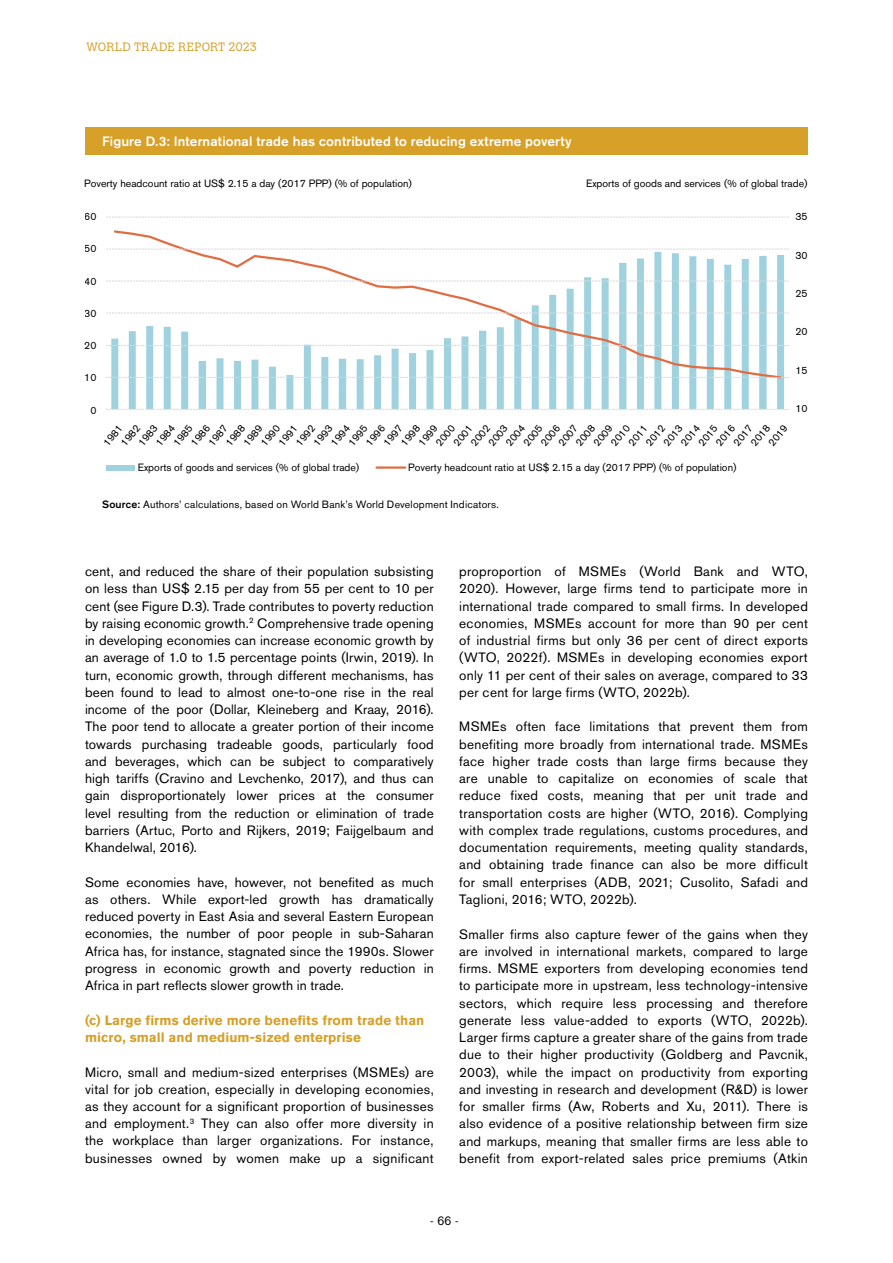
<style>
.page{position:relative;width:893px;height:1263px;background:#fff}
.page>*{position:absolute;margin:0;border:0;box-sizing:border-box;transform-origin:0 0}
.t1{font:13.5px/17.2px "Akzidenz Grotesk BE";letter-spacing:.02em;color:#000;text-align:justify}
.t2{font:700 13.5px/17.2px "Akzidenz Grotesk BE";letter-spacing:.01em;color:#d6a029}
.t3{font:500 13.5px "Akzidenz Grotesk BE";letter-spacing:.01em;color:#fff}
.t4{font:300 12px "Calvert MT Std";letter-spacing:.02em;color:#d6a029}
.t5{font:300 12px "Calvert MT Std";color:#000}
.t6{font:10.5px "Akzidenz Grotesk BE";color:#000}
.t7{font:10.5px "Akzidenz Grotesk BE";letter-spacing:.02em;color:#000}
.s1{font-weight:500}
</style>
<div class="page">
<div style="left:85px;top:128px;width:723px;height:27px;background:#d6a029"></div>
<svg style="left:111px;top:255px;width:673px;height:154px"></svg>
<svg style="left:106px;top:409px;width:683px;height:1px"></svg>
<svg style="left:112px;top:230px;width:671px;height:150px"></svg>
<div style="left:106px;top:465px;width:29px;height:5px;background:#9fd1df"></div>
<hr style="left:376px;top:466px;width:29px;height:3px;background:#e26c42">
<svg style="left:106px;top:377px;width:683px;height:1px"></svg>
<svg style="left:106px;top:345px;width:683px;height:1px"></svg>
<svg style="left:106px;top:313px;width:683px;height:1px"></svg>
<svg style="left:106px;top:281px;width:683px;height:1px"></svg>
<svg style="left:106px;top:249px;width:683px;height:1px"></svg>
<svg style="left:106px;top:217px;width:683px;height:1px"></svg>
<p class="t4" style="left:86px;top:40px;width:172px">WORLD TRADE REPORT 2023</p>
<p class="t3" style="left:102px;top:133px;width:471px">Figure D.3: International trade has contributed to reducing extreme poverty</p>
<p class="t6" style="left:84px;top:177px;width:329px">Poverty headcount ratio at US$ 2.15 a day (2017 PPP) (% of population)</p>
<p class="t6" style="left:586px;top:177px;width:223px">Exports of goods and services (% of global trade)</p>
<p class="t6" style="left:84px;top:210px;width:14px">60</p>
<p class="t6" style="left:84px;top:242px;width:14px">50</p>
<p class="t6" style="left:84px;top:275px;width:14px">40</p>
<p class="t6" style="left:84px;top:307px;width:14px">30</p>
<p class="t6" style="left:84px;top:339px;width:14px">20</p>
<p class="t6" style="left:84px;top:371px;width:14px">10</p>
<p class="t6" style="left:90px;top:404px;width:8px">0</p>
<p class="t6" style="left:795px;top:210px;width:14px">35</p>
<p class="t6" style="left:795px;top:249px;width:14px">30</p>
<p class="t6" style="left:795px;top:287px;width:14px">25</p>
<p class="t6" style="left:795px;top:325px;width:14px">20</p>
<p class="t6" style="left:795px;top:364px;width:14px">15</p>
<p class="t6" style="left:795px;top:402px;width:14px">10</p>
<p class="t6" style="left:748px;top:441px;width:26px;rotate:-51deg">2018</p>
<p class="t6" style="left:608px;top:441px;width:26px;rotate:-51deg">2010</p>
<p class="t6" style="left:573px;top:441px;width:26px;rotate:-51deg">2008</p>
<p class="t6" style="left:433px;top:441px;width:26px;rotate:-51deg">2000</p>
<p class="t6" style="left:660px;top:441px;width:26px;rotate:-51deg">2013</p>
<p class="t6" style="left:713px;top:441px;width:26px;rotate:-51deg">2016</p>
<p class="t6" style="left:398px;top:441px;width:26px;rotate:-51deg">1998</p>
<p class="t6" style="left:678px;top:441px;width:26px;rotate:-51deg">2014</p>
<p class="t6" style="left:258px;top:441px;width:26px;rotate:-51deg">1990</p>
<p class="t6" style="left:485px;top:441px;width:26px;rotate:-51deg">2003</p>
<p class="t6" style="left:765px;top:441px;width:26px;rotate:-51deg">2019</p>
<p class="t6" style="left:538px;top:441px;width:26px;rotate:-51deg">2006</p>
<p class="t6" style="left:223px;top:441px;width:26px;rotate:-51deg">1988</p>
<p class="t6" style="left:503px;top:441px;width:26px;rotate:-51deg">2004</p>
<p class="t6" style="left:310px;top:441px;width:26px;rotate:-51deg">1993</p>
<p class="t6" style="left:590px;top:441px;width:26px;rotate:-51deg">2009</p>
<p class="t6" style="left:363px;top:441px;width:26px;rotate:-51deg">1996</p>
<p class="t6" style="left:695px;top:441px;width:26px;rotate:-51deg">2015</p>
<p class="t6" style="left:328px;top:441px;width:26px;rotate:-51deg">1994</p>
<p class="t6" style="left:625px;top:441px;width:26px;rotate:-51deg">2011</p>
<p class="t6" style="left:643px;top:441px;width:26px;rotate:-51deg">2012</p>
<p class="t6" style="left:135px;top:441px;width:26px;rotate:-51deg">1983</p>
<p class="t6" style="left:415px;top:441px;width:26px;rotate:-51deg">1999</p>
<p class="t6" style="left:188px;top:441px;width:26px;rotate:-51deg">1986</p>
<p class="t6" style="left:520px;top:441px;width:26px;rotate:-51deg">2005</p>
<p class="t6" style="left:153px;top:441px;width:26px;rotate:-51deg">1984</p>
<p class="t6" style="left:450px;top:441px;width:26px;rotate:-51deg">2001</p>
<p class="t6" style="left:468px;top:441px;width:26px;rotate:-51deg">2002</p>
<p class="t6" style="left:240px;top:441px;width:26px;rotate:-51deg">1989</p>
<p class="t6" style="left:345px;top:441px;width:26px;rotate:-51deg">1995</p>
<p class="t6" style="left:275px;top:441px;width:26px;rotate:-51deg">1991</p>
<p class="t6" style="left:293px;top:441px;width:26px;rotate:-51deg">1992</p>
<p class="t6" style="left:170px;top:441px;width:26px;rotate:-51deg">1985</p>
<p class="t6" style="left:100px;top:441px;width:26px;rotate:-51deg">1981</p>
<p class="t6" style="left:118px;top:441px;width:26px;rotate:-51deg">1982</p>
<p class="t6" style="left:730px;top:441px;width:26px;rotate:-51deg">2017</p>
<p class="t6" style="left:555px;top:441px;width:26px;rotate:-51deg">2007</p>
<p class="t6" style="left:380px;top:441px;width:26px;rotate:-51deg">1997</p>
<p class="t6" style="left:205px;top:441px;width:26px;rotate:-51deg">1987</p>
<p class="t6" style="left:138px;top:461px;width:223px">Exports of goods and services (% of global trade)</p>
<p class="t6" style="left:408px;top:461px;width:330px">Poverty headcount ratio at US$ 2.15 a day (2017 PPP) (% of population)</p>
<p class="t7" style="left:102px;top:498px;width:398px"><span class="s1">Source:</span> Authors’ calculations, based on World Bank’s World Development Indicators.</p>
<p class="t1" style="left:85px;top:563px;width:350px">cent, and reduced the share of their population subsisting on less than US$ 2.15 per day from 55 per cent to 10 per cent (see Figure D.3). Trade contributes to poverty reduction by raising economic growth.<sup>2</sup> Comprehensive trade opening in developing economies can increase economic growth by an average of 1.0 to 1.5 percentage points (Irwin, 2019). In turn, economic growth, through different mechanisms, has been found to lead to almost one-to-one rise in the real income of the poor (Dollar, Kleineberg and Kraay, 2016).<br>The poor tend to allocate a greater portion of their income towards purchasing tradeable goods, particularly food and beverages, which can be subject to comparatively high tariffs (Cravino and Levchenko, 2017), and thus can gain disproportionately lower prices at the consumer level resulting from the reduction or elimination of trade barriers (Artuc, Porto and Rijkers, 2019; Faijgelbaum and Khandelwal, 2016).</p>
<p class="t1" style="left:85px;top:873px;width:350px">Some economies have, however, not benefited as much as others. While export-led growth has dramatically reduced poverty in East Asia and several Eastern European economies, the number of poor people in sub-Saharan Africa has, for instance, stagnated since the 1990s. Slower progress in economic growth and poverty reduction in Africa in part reflects slower growth in trade.</p>
<p class="t2" style="left:85px;top:1011px;width:341px">(c) Large firms derive more benefits from trade than micro, small and medium-sized enterprise</p>
<p class="t1" style="left:85px;top:1063px;width:350px">Micro, small and medium-sized enterprises (MSMEs) are vital for job creation, especially in developing economies, as they account for a significant proportion of businesses and employment.<sup>3</sup> They can also offer more diversity in the workplace than larger organizations. For instance, businesses owned by women make up a significant</p>
<p class="t1" style="left:459px;top:563px;width:350px">proproportion of MSMEs (World Bank and WTO, 2020). However, large firms tend to participate more in international trade compared to small firms. In developed economies, MSMEs account for more than 90 per cent of industrial firms but only 36 per cent of direct exports (WTO, 2022f). MSMEs in developing economies export only 11 per cent of their sales on average, compared to 33 per cent for large firms (WTO, 2022b).</p>
<p class="t1" style="left:459px;top:718px;width:350px">MSMEs often face limitations that prevent them from benefiting more broadly from international trade. MSMEs face higher trade costs than large firms because they are unable to capitalize on economies of scale that reduce fixed costs, meaning that per unit trade and transportation costs are higher (WTO, 2016). Complying with complex trade regulations, customs procedures, and documentation requirements, meeting quality standards, and obtaining trade finance can also be more difficult for small enterprises (ADB, 2021; Cusolito, Safadi and Taglioni, 2016; WTO, 2022b).</p>
<p class="t1" style="left:459px;top:925px;width:350px">Smaller firms also capture fewer of the gains when they are involved in international markets, compared to large firms. MSME exporters from developing economies tend to participate more in upstream, less technology-intensive sectors, which require less processing and therefore generate less value-added to exports (WTO, 2022b).<br>Larger firms capture a greater share of the gains from trade due to their higher productivity (Goldberg and Pavcnik, 2003), while the impact on productivity from exporting and investing in research and development (R&amp;D) is lower for smaller firms (Aw, Roberts and Xu, 2011). There is also evidence of a positive relationship between firm size and markups, meaning that smaller firms are less able to benefit from export-related sales price premiums (Atkin</p>
<p class="t5" style="left:430px;top:1214px;width:30px">- 66 -</p>
</div>
